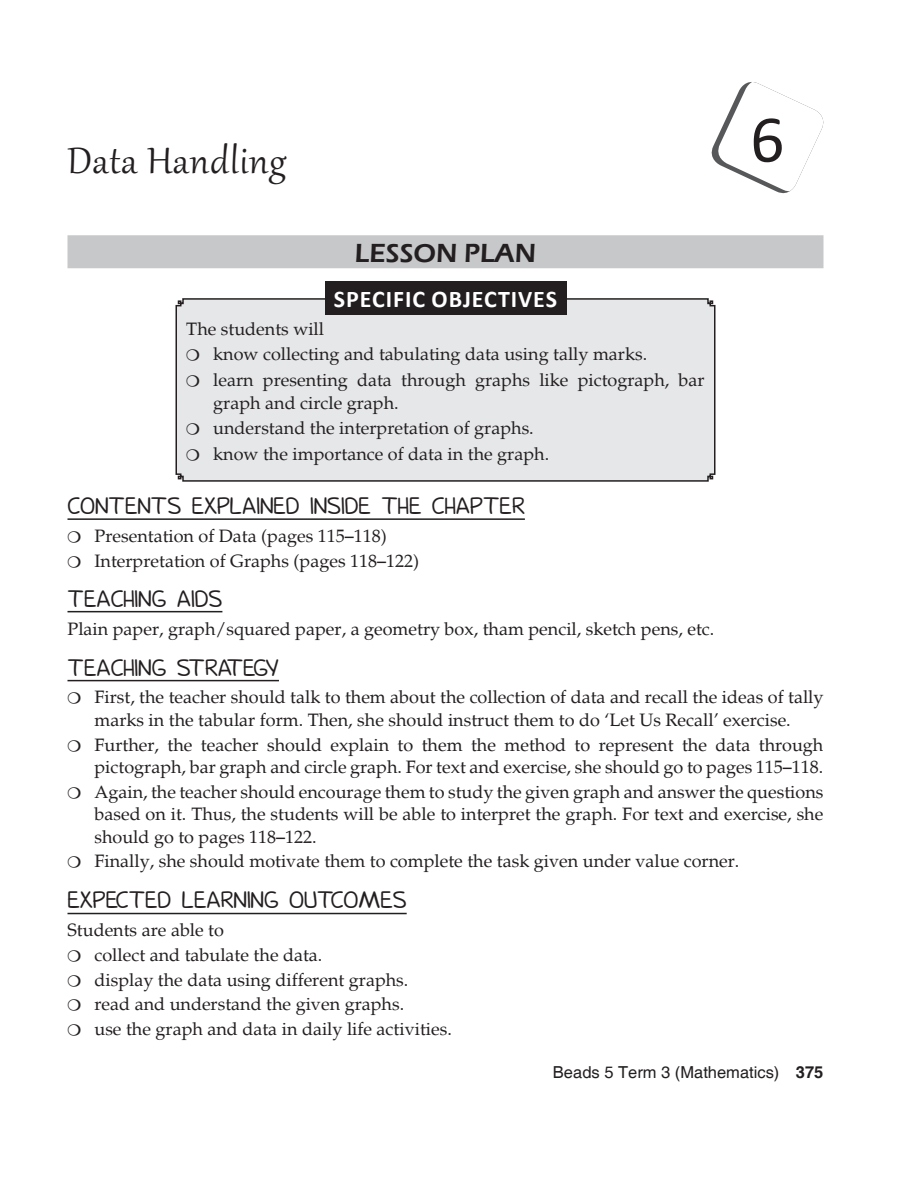
<style>
.page{position:relative;width:918px;height:1188px;background:#fff}
.page>*{position:absolute;margin:0;border:0;box-sizing:border-box;transform-origin:0 0}
.t1{font:67.5px "Calibri";color:#231f20}
.t2{font:45px "Gabriola";letter-spacing:.02em;color:#231f20}
.Lesson_plan{font:600 27px "Eras ITC";color:#231f20}
.t3{font:700 24px "Calibri";letter-spacing:.04em;color:#fff}
.Heading_2{font:21px "Donald";color:#231f20}
.Sub_para{font:18px/25.8px "Palatino";color:#231f20}
.Body_text{font:18px "Palatino";color:#231f20}
.t4{font:16.5px "Helvetica";color:#231f20}
.s1{font-weight:700}
</style>
<div class="page">
<svg style="left:711px;top:82px;width:113px;height:112px"></svg>
<div style="left:68px;top:235px;width:756px;height:33px;background:#c7c8ca"></div>
<hr style="left:68px;top:518px;width:457px;height:2px;background:#231f20">
<hr style="left:68px;top:611px;width:154px;height:1px;background:#231f20">
<hr style="left:68px;top:680px;width:211px;height:1px;background:#231f20">
<hr style="left:68px;top:913px;width:339px;height:1px;background:#231f20">
<div style="left:175px;top:297px;width:541px;height:185px;background:#e6e7e9"></div>
<div style="left:325px;top:281px;width:241px;height:34px;background:#231f20"></div>
<svg style="left:187px;top:349px;width:17px;height:12px"></svg>
<svg style="left:187px;top:375px;width:12px;height:12px"></svg>
<svg style="left:187px;top:423px;width:17px;height:12px"></svg>
<svg style="left:187px;top:449px;width:17px;height:12px"></svg>
<p class="t2" style="left:68px;top:131px;width:220px">Data Handling</p>
<p class="t1" style="left:750px;top:97px;width:36px">6</p>
<p class="Lesson_plan" style="left:355px;top:237px;width:183px">LESSON PLAN</p>
<p class="t3" style="left:334px;top:284px;width:225px">SPECIFIC OBJECTIVES</p>
<p class="Sub_para" style="left:213px;top:316px;width:493px;text-indent:-27px">The students will<br>know collecting and tabulating data using tally marks.<br>learn presenting data through graphs like pictograph, bar</p>
<p class="Sub_para" style="left:213px;top:390px;width:337px">graph and circle graph.<br>understand the interpretation of graphs. know the importance of data in the graph.</p>
<p class="Heading_2" style="left:68px;top:497px;width:459px">CONTENTS EXPLAINED INSIDE THE CHAPTER</p>
<p class="Sub_para" style="left:95px;top:523px;width:294px">Presentation of Data (pages 115–118)</p>
<p class="Sub_para" style="left:95px;top:548px;width:326px">Interpretation of Graphs (pages 118–122)</p>
<p class="Heading_2" style="left:68px;top:590px;width:156px">TEACHING AIDS</p>
<p class="Body_text" style="left:68px;top:618px;width:648px">Plain paper, graph/squared paper, a geometry box, tham pencil, sketch pens, etc.</p>
<p class="Heading_2" style="left:68px;top:659px;width:213px">TEACHING STRATEGY</p>
<p class="Sub_para" style="left:94px;top:687px;width:731px;line-height:22.5px">First, the teacher should talk to them about the collection of data and recall the ideas of tally marks in the tabular form. Then, she should instruct them to do ‘Let Us Recall’ exercise.</p>
<p class="Sub_para" style="left:94px;top:734px;width:730px;line-height:22.5px">Further, the teacher should explain to them the method to represent the data through pictograph, bar graph and circle graph. For text and exercise, she should go to pages 115–118.</p>
<p class="Sub_para" style="left:94px;top:781px;width:730px;line-height:22.5px;text-align:justify">Again, the teacher should encourage them to study the given graph and answer the questions based on it. Thus, the students will be able to interpret the graph. For text and exercise, she should go to pages 118–122.</p>
<p class="Sub_para" style="left:95px;top:849px;width:646px">Finally, she should motivate them to complete the task given under value corner.</p>
<p class="Heading_2" style="left:68px;top:891px;width:341px">EXPECTED LEARNING OUTCOMES</p>
<p class="Body_text" style="left:68px;top:920px;width:158px">Students are able to</p>
<p class="Sub_para" style="left:95px;top:942px;width:229px">collect and tabulate the data.</p>
<p class="Sub_para" style="left:95px;top:967px;width:315px">display the data using different graphs.</p>
<p class="Sub_para" style="left:95px;top:992px;width:311px">read and understand the given graphs.</p>
<p class="Sub_para" style="left:95px;top:1016px;width:359px">use the graph and data in daily life activities.</p>
<p class="t4" style="left:553px;top:1063px;width:272px">Beads 5 Term 3 (Mathematics) <span class="s1">375</span></p>
</div>
